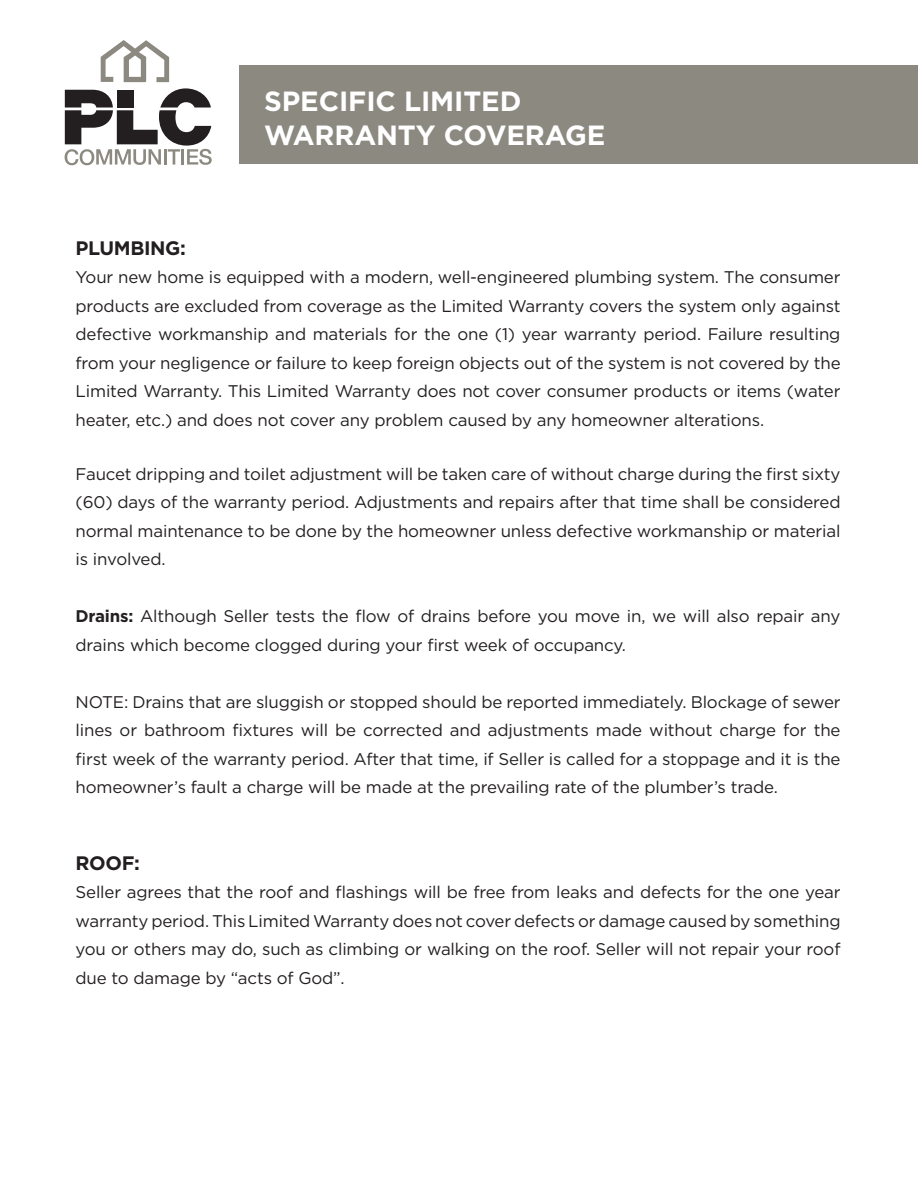
<style>
.page{position:relative;width:918px;height:1188px;background:#fff}
.page>*{position:absolute;margin:0;border:0;box-sizing:border-box;transform-origin:0 0}
.t1{font:700 27.75px/33.3px "Gotham";letter-spacing:-.005em;color:#fff}
.t2{font:700 19.5px "Gotham";letter-spacing:-.02em;color:#231f20}
.t3{font:16.8px/28.5px "Gotham";letter-spacing:-.01em;color:#231f20;text-align:justify}
.s1{font-weight:700}
</style>
<div class="page">
<div style="left:239px;top:65px;width:679px;height:99px;background:#8c8981"></div>
<svg style="left:101px;top:40px;width:68px;height:42px"></svg>
<svg style="left:65px;top:88px;width:147px;height:77px"></svg>
<p class="t1" style="left:264px;top:85px;width:343px">SPECIFIC LIMITED<br>WARRANTY COVERAGE</p>
<p class="t2" style="left:76px;top:235px;width:112px">PLUMBING:</p>
<p class="t3" style="left:76px;top:263px;width:767px">Your new home is equipped with a modern, well-engineered plumbing system. The consumer products are excluded from coverage as the Limited Warranty covers the system only against defective workmanship and materials for the one (1) year warranty period. Failure resulting from your negligence or failure to keep foreign objects out of the system is not covered by the Limited Warranty. This Limited Warranty does not cover consumer products or items (water heater, etc.) and does not cover any problem caused by any homeowner alterations.</p>
<p class="t3" style="left:76px;top:459px;width:767px">Faucet dripping and toilet adjustment will be taken care of without charge during the first sixty (60) days of the warranty period. Adjustments and repairs after that time shall be considered normal maintenance to be done by the homeowner unless defective workmanship or material is involved.</p>
<p class="t3" style="left:76px;top:602px;width:766px"><span class="s1">Drains:</span> Although Seller tests the flow of drains before you move in, we will also repair any drains which become clogged during your first week of occupancy.</p>
<p class="t3" style="left:76px;top:687px;width:767px">NOTE: Drains that are sluggish or stopped should be reported immediately. Blockage of sewer lines or bathroom fixtures will be corrected and adjustments made without charge for the first week of the warranty period. After that time, if Seller is called for a stoppage and it is the homeowner’s fault a charge will be made at the prevailing rate of the plumber’s trade.</p>
<p class="t2" style="left:76px;top:850px;width:66px">ROOF:</p>
<p class="t3" style="left:76px;top:878px;width:767px">Seller agrees that the roof and flashings will be free from leaks and defects for the one year warranty period. This Limited Warranty does not cover defects or damage caused by something you or others may do, such as climbing or walking on the roof. Seller will not repair your roof due to damage by “acts of God”.</p>
</div>
